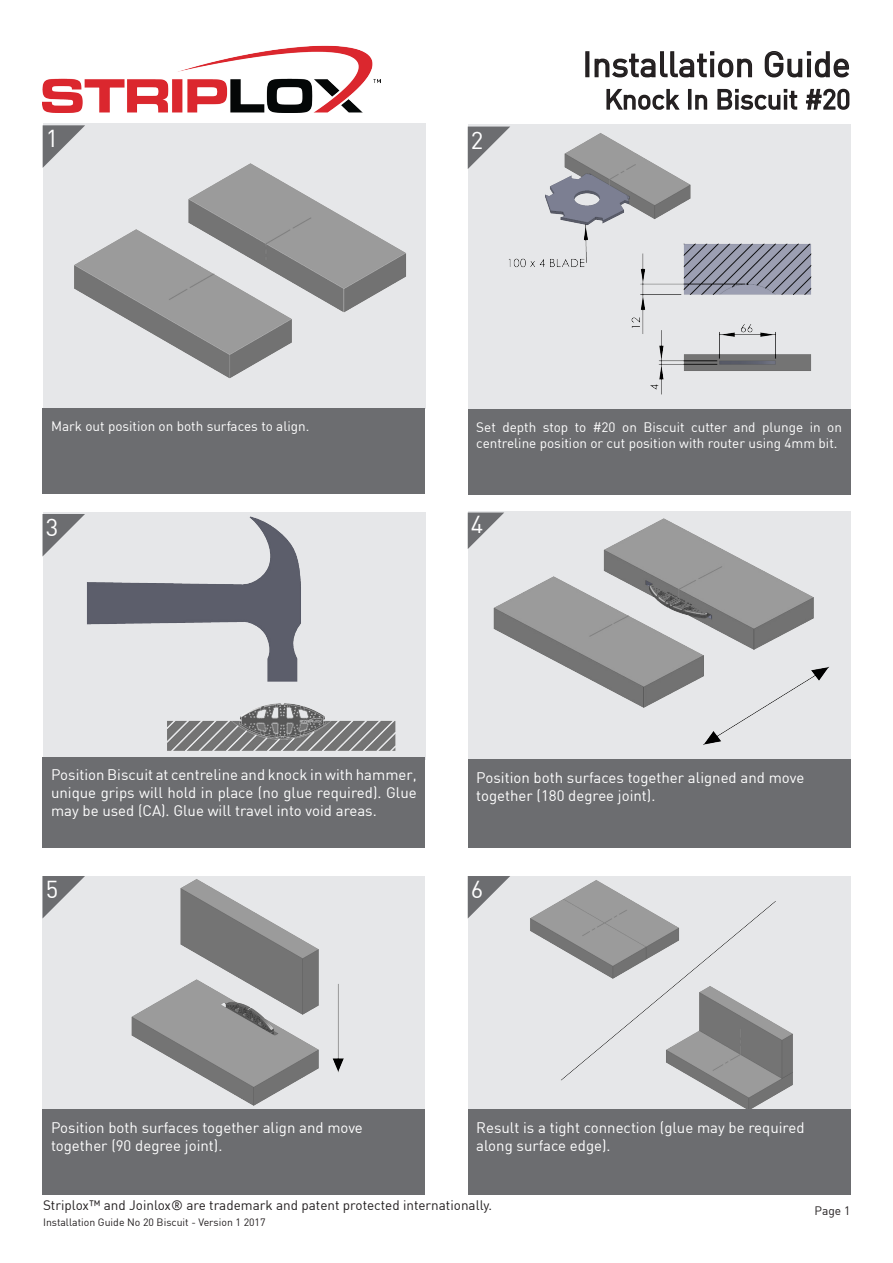
<style>
.page{position:relative;width:893px;height:1263px;background:#fff}
.page>*{position:absolute;margin:0;border:0;box-sizing:border-box;transform-origin:0 0}
.t1{font:34.5px "DIN";color:#231f20}
.t2{font:27px "DIN";color:#231f20}
.t3{font:24px "DIN";color:#fff}
.t4{font:15px/18px "DIN";color:#fff}
.t5{font:13.5px/16.2px "DIN";color:#fff}
.t6{font:13.5px "DIN";color:#231f20}
.t7{font:12px "DIN";color:#231f20}
.t8{font:10.5px "DIN";color:#231f20}
</style>
<div class="page">
<img style="left:43px;top:512px;width:382px;height:245px">
<div style="left:43px;top:876px;width:382px;height:234px;background:#e6e7e9"></div>
<img style="left:97px;top:879px;width:274px;height:231px">
<img style="left:468px;top:511px;width:382px;height:247px">
<div style="left:468px;top:876px;width:382px;height:234px;background:#e6e7e9"></div>
<img style="left:497px;top:880px;width:324px;height:230px">
<div style="left:468px;top:124px;width:382px;height:286px;background:#e6e7e9"></div>
<img style="left:494px;top:126px;width:318px;height:269px">
<svg style="left:468px;top:127px;width:42px;height:42px"></svg>
<svg style="left:43px;top:514px;width:42px;height:42px;background:#a8a9ac"></svg>
<svg style="left:468px;top:512px;width:36px;height:37px"></svg>
<svg style="left:43px;top:876px;width:42px;height:42px"></svg>
<svg style="left:468px;top:876px;width:42px;height:42px"></svg>
<img style="left:43px;top:45px;width:337px;height:68px">
<div style="left:585px;top:51px;width:4px;height:26px;border:2px solid #231f20"></div>
<svg style="left:594px;top:51px;width:159px;height:27px"></svg>
<svg style="left:764px;top:51px;width:86px;height:27px"></svg>
<svg style="left:606px;top:88px;width:74px;height:22px"></svg>
<div style="left:688px;top:89px;width:3px;height:21px;border:2px solid #231f20"></div>
<svg style="left:695px;top:94px;width:13px;height:16px"></svg>
<svg style="left:717px;top:88px;width:81px;height:22px"></svg>
<svg style="left:806px;top:88px;width:44px;height:22px"></svg>
<div style="left:468px;top:410px;width:382px;height:85px;background:#6c6d70"></div>
<div style="left:43px;top:757px;width:382px;height:91px;background:#6c6d70"></div>
<div style="left:468px;top:759px;width:382px;height:89px;background:#6c6d70"></div>
<div style="left:43px;top:1110px;width:382px;height:85px;background:#6c6d70"></div>
<div style="left:468px;top:1110px;width:382px;height:85px;background:#6c6d70"></div>
<img style="left:43px;top:123px;width:382px;height:286px">
<svg style="left:43px;top:125px;width:42px;height:43px;background:#a9aaad"></svg>
<div style="left:43px;top:409px;width:382px;height:85px;background:#6c6d70"></div>
<p class="t3" style="left:46px;top:124px;width:14px">1</p>
<p class="t5" style="left:51px;top:417px;width:260px">Mark out position on both surfaces to align.</p>
<p class="t3" style="left:471px;top:125px;width:14px">2</p>
<p class="t1" style="left:582px;top:43px;width:269px">Installation Guide</p>
<p class="t2" style="left:604px;top:82px;width:247px">Knock In Biscuit #20</p>
<p class="t5" style="left:476px;top:418px;width:367px">Set depth stop to #20 on Biscuit cutter and plunge in on centreline position or cut position with router using 4mm bit.</p>
<p class="t3" style="left:46px;top:512px;width:14px">3</p>
<p class="t3" style="left:471px;top:509px;width:14px">4</p>
<p class="t4" style="left:51px;top:766px;width:367px;text-align:justify">Position Biscuit at centreline and knock in with hammer, unique grips will hold in place (no glue required). Glue may be used (CA). Glue will travel into void areas.</p>
<p class="t4" style="left:476px;top:768px;width:330px">Position both surfaces together aligned and move together (180 degree joint).</p>
<p class="t3" style="left:46px;top:874px;width:14px">5</p>
<p class="t3" style="left:471px;top:874px;width:14px">6</p>
<p class="t4" style="left:51px;top:1118px;width:313px">Position both surfaces together align and move together (90 degree joint).</p>
<p class="t4" style="left:476px;top:1118px;width:330px">Result is a tight connection (glue may be required along surface edge).</p>
<p class="t6" style="left:43px;top:1196px;width:451px">Striplox™ and Joinlox® are trademark and patent protected internationally.</p>
<p class="t8" style="left:43px;top:1215px;width:224px">Installation Guide No 20 Biscuit - Version 1 2017</p>
<p class="t7" style="left:815px;top:1203px;width:37px">Page 1</p>
</div>
